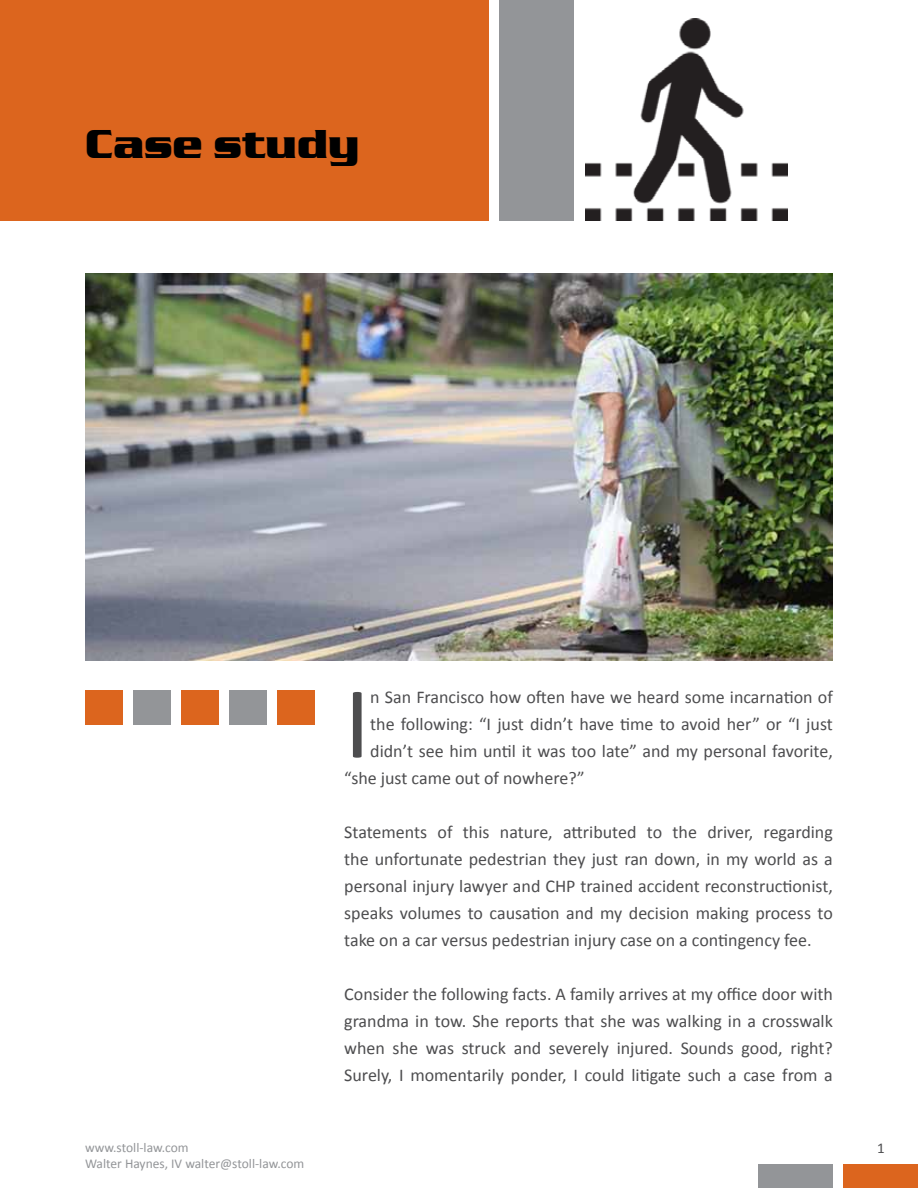
<style>
.page{position:relative;width:918px;height:1188px;background:#fff}
.page>*{position:absolute;margin:0;border:0;box-sizing:border-box;transform-origin:0 0}
.t1{font:103.05px "Calibri";color:#4d4d4f}
.t2{font:700 42px "Serpentine DEE";color:#000}
.t3{font:18px/27px "Calibri";color:#4d4d4f;text-align:justify}
.t4{font:15px "Calibri";color:#4d4d4f}
.t5{font:13.5px/16.2px "Calibri";color:#939598}
</style>
<div class="page">
<div style="left:0;top:0;width:489px;height:220px;background:#dc651e"></div>
<div style="left:500px;top:0;width:74px;height:220px;background:#939598"></div>
<div style="left:844px;top:1164px;width:74px;height:24px;background:#dc651e"></div>
<div style="left:759px;top:1164px;width:74px;height:24px;background:#939598"></div>
<img style="left:585px;top:18px;width:202px;height:202px">
<img style="left:85px;top:273px;width:748px;height:387px">
<div style="left:277px;top:690px;width:38px;height:35px;background:#dc651e"></div>
<div style="left:181px;top:690px;width:37px;height:35px;background:#dc651e"></div>
<div style="left:85px;top:690px;width:37px;height:35px;background:#dc651e"></div>
<div style="left:229px;top:690px;width:38px;height:35px;background:#939598"></div>
<div style="left:133px;top:690px;width:37px;height:35px;background:#939598"></div>
<h2 class="t2" style="left:85px;top:130px;width:276px">Case study</h2>
<h1 class="t1" style="left:344px;top:687px;width:27px">I</h1>
<p class="t3" style="left:370px;top:683px;width:464px">n San Francisco how often have we heard some incarnation of</p>
<p class="t3" style="left:370px;top:710px;width:464px">the following: “I just didn’t have time to avoid her” or “I just</p>
<p class="t3" style="left:370px;top:737px;width:464px">didn’t see him until it was too late” and my personal favorite,</p>
<p class="t3" style="left:344px;top:764px;width:242px">“she just came out of nowhere?”</p>
<p class="t3" style="left:344px;top:818px;width:490px">Statements of this nature, attributed to the driver, regarding the unfortunate pedestrian they just ran down, in my world as a personal injury lawyer and CHP trained accident reconstructionist, speaks volumes to causation and my decision making process to take on a car versus pedestrian injury case on a contingency fee.</p>
<p class="t3" style="left:344px;top:980px;width:490px">Consider the following facts. A family arrives at my office door with grandma in tow. She reports that she was walking in a crosswalk when she was struck and severely injured. Sounds good, right?<br>Surely, I momentarily ponder, I could litigate such a case from a</p>
<p class="t5" style="left:85px;top:1140px;width:221px">www.stoll-law.com<br>Walter Haynes, IV walter@stoll-law.com</p>
<p class="t4" style="left:877px;top:1143px;width:9px">1</p>
</div>
